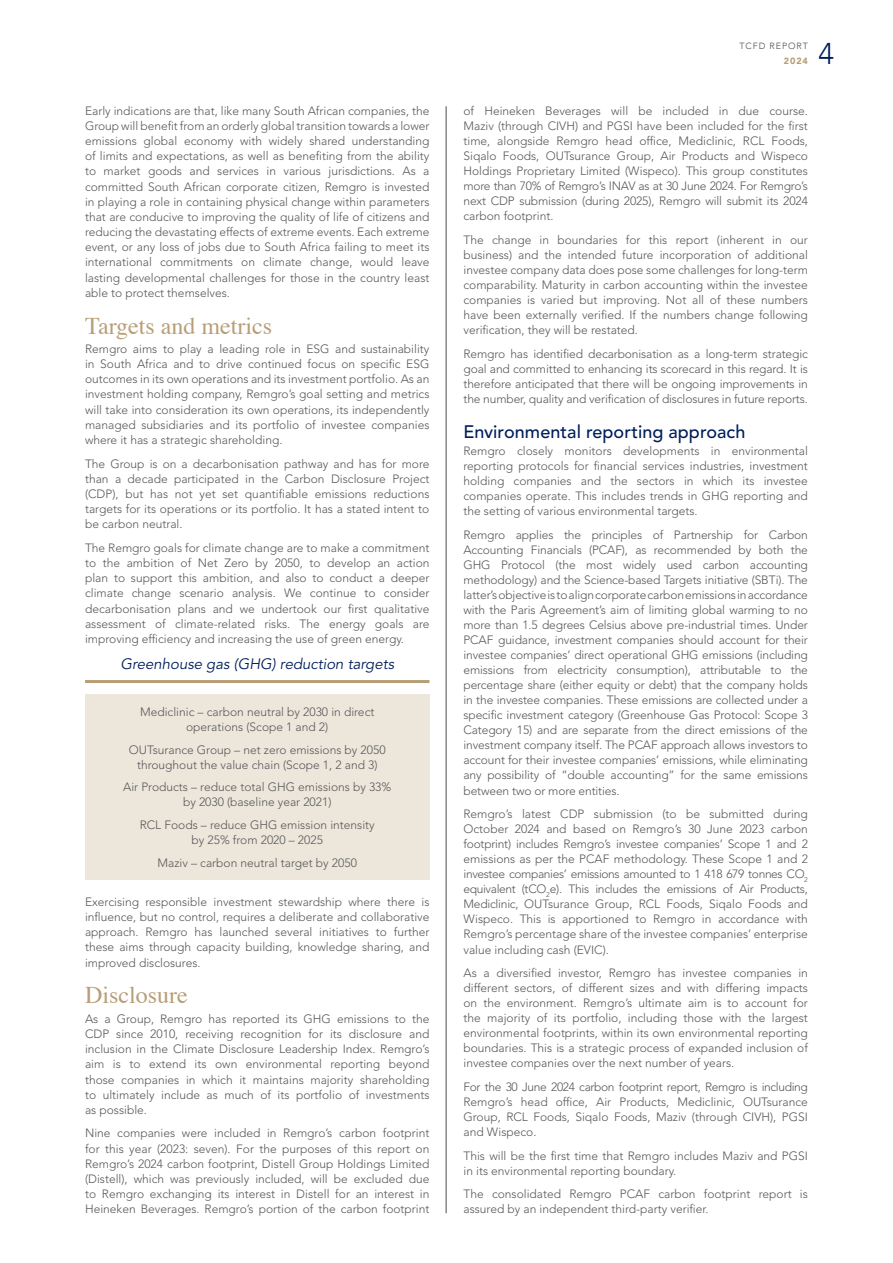
<style>
.page{position:relative;width:893px;height:1263px;background:#fff}
.page>*{position:absolute;margin:0;border:0;box-sizing:border-box;transform-origin:0 0}
.t1{font:300 30px "Avenir";color:#001e59}
.t2{font:24px "Times";color:#b79e77}
.t3{font:500 18px "Avenir LT Std";letter-spacing:.005em;color:#001e59}
.t4{font:italic 15px "Avenir LT Std";color:#001e59}
.t5{font:300 12px/15px "Avenir LT Std";color:#57585a;text-align:justify}
.t6{font:300 9px "Avenir";letter-spacing:.1em;color:#4b4c4d}
.t7{font:900 9px "Avenir";color:#b79e77}
</style>
<div class="page">
<hr style="left:446px;top:106px;width:1px;height:1107px;background:#4b4c4d">
<div style="left:85px;top:694px;width:344px;height:185px;background:#ede7db"></div>
<hr style="left:85px;top:680px;width:344px;height:3px;background:#b79e77">
<p class="t5" style="left:85px;top:103px;width:346px">Early indications are that, like many South African companies, the Group will benefit from an orderly global transition towards a lower emissions global economy with widely shared understanding of limits and expectations, as well as benefiting from the ability to market goods and services in various jurisdictions. As a committed South African corporate citizen, Remgro is invested in playing a role in containing physical change within parameters that are conducive to improving the quality of life of citizens and reducing the devastating effects of extreme events. Each extreme event, or any loss of jobs due to South Africa failing to meet its international commitments on climate change, would leave lasting developmental challenges for those in the country least able to protect themselves.</p>
<h2 class="t2" style="left:85px;top:303px;width:189px">Targets and metrics</h2>
<p class="t5" style="left:85px;top:341px;width:346px">Remgro aims to play a leading role in ESG and sustainability in South Africa and to drive continued focus on specific ESG outcomes in its own operations and its investment portfolio. As an investment holding company, Remgro’s goal setting and metrics will take into consideration its own operations, its independently managed subsidiaries and its portfolio of investee companies where it has a strategic shareholding.</p>
<p class="t5" style="left:85px;top:456px;width:346px">The Group is on a decarbonisation pathway and has for more than a decade participated in the Carbon Disclosure Project (CDP), but has not yet set quantifiable emissions reductions targets for its operations or its portfolio. It has a stated intent to be carbon neutral.</p>
<p class="t5" style="left:85px;top:540px;width:346px">The Remgro goals for climate change are to make a commitment to the ambition of Net Zero by 2050, to develop an action plan to support this ambition, and also to conduct a deeper climate change scenario analysis. We continue to consider decarbonisation plans and we undertook our first qualitative assessment of climate-related risks. The energy goals are improving efficiency and increasing the use of green energy.</p>
<p class="t4" style="left:120px;top:655px;width:275px">Greenhouse gas (GHG) reduction targets</p>
<p class="t5" style="left:140px;top:704px;width:236px;text-align:center">Mediclinic – carbon neutral by 2030 in direct operations (Scope 1 and 2)</p>
<p class="t5" style="left:129px;top:742px;width:258px;text-align:center">OUTsurance Group – net zero emissions by 2050 throughout the value chain (Scope 1, 2 and 3)</p>
<p class="t5" style="left:123px;top:780px;width:270px;text-align:center">Air Products – reduce total GHG emissions by 33% by 2030 (baseline year 2021)</p>
<p class="t5" style="left:140px;top:817px;width:237px;text-align:center">RCL Foods – reduce GHG emission intensity by 25% from 2020 – 2025</p>
<p class="t5" style="left:158px;top:855px;width:201px">Maziv – carbon neutral target by 2050</p>
<p class="t5" style="left:85px;top:894px;width:346px">Exercising responsible investment stewardship where there is influence, but no control, requires a deliberate and collaborative approach. Remgro has launched several initiatives to further these aims through capacity building, knowledge sharing, and improved disclosures.</p>
<h2 class="t2" style="left:85px;top:973px;width:104px">Disclosure</h2>
<p class="t5" style="left:85px;top:1011px;width:346px">As a Group, Remgro has reported its GHG emissions to the CDP since 2010, receiving recognition for its disclosure and inclusion in the Climate Disclosure Leadership Index. Remgro’s aim is to extend its own environmental reporting beyond those companies in which it maintains majority shareholding to ultimately include as much of its portfolio of investments as possible.</p>
<p class="t5" style="left:85px;top:1126px;width:346px">Nine companies were included in Remgro’s carbon footprint for this year (2023: seven). For the purposes of this report on Remgro’s 2024 carbon footprint, Distell Group Holdings Limited (Distell), which was previously included, will be excluded due to Remgro exchanging its interest in Distell for an interest in Heineken Beverages. Remgro’s portion of the carbon footprint</p>
<p class="t6" style="left:739px;top:41px;width:70px">TCFD REPORT</p>
<p class="t7" style="left:784px;top:54px;width:26px">2024</p>
<h1 class="t1" style="left:819px;top:36px;width:17px">4</h1>
<p class="t5" style="left:463px;top:103px;width:346px">of Heineken Beverages will be included in due course.<br>Maziv (through CIVH) and PGSI have been included for the first time, alongside Remgro head office, Mediclinic, RCL Foods, Siqalo Foods, OUTsurance Group, Air Products and Wispeco Holdings Proprietary Limited (Wispeco). This group constitutes more than 70% of Remgro’s INAV as at 30 June 2024. For Remgro’s next CDP submission (during 2025), Remgro will submit its 2024 carbon footprint.</p>
<p class="t5" style="left:463px;top:232px;width:346px">The change in boundaries for this report (inherent in our business) and the intended future incorporation of additional investee company data does pose some challenges for long-term comparability. Maturity in carbon accounting within the investee companies is varied but improving. Not all of these numbers have been externally verified. If the numbers change following verification, they will be restated.</p>
<p class="t5" style="left:463px;top:346px;width:346px">Remgro has identified decarbonisation as a long-term strategic goal and committed to enhancing its scorecard in this regard. It is therefore anticipated that there will be ongoing improvements in the number, quality and verification of disclosures in future reports.</p>
<h3 class="t3" style="left:463px;top:421px;width:283px">Environmental reporting approach</h3>
<p class="t5" style="left:463px;top:443px;width:346px">Remgro closely monitors developments in environmental reporting protocols for financial services industries, investment holding companies and the sectors in which its investee companies operate. This includes trends in GHG reporting and the setting of various environmental targets.</p>
<p class="t5" style="left:463px;top:527px;width:346px">Remgro applies the principles of Partnership for Carbon Accounting Financials (PCAF), as recommended by both the GHG Protocol (the most widely used carbon accounting methodology) and the Science-based Targets initiative (SBTi). The latter’s objective is to align corporate carbon emissions in accordance with the Paris Agreement’s aim of limiting global warming to no more than 1.5 degrees Celsius above pre-industrial times. Under PCAF guidance, investment companies should account for their investee companies’ direct operational GHG emissions (including emissions from electricity consumption), attributable to the percentage share (either equity or debt) that the company holds in the investee companies. These emissions are collected under a specific investment category (Greenhouse Gas Protocol: Scope 3<br>Category 15) and are separate from the direct emissions of the investment company itself. The PCAF approach allows investors to account for their investee companies’ emissions, while eliminating any possibility of “double accounting” for the same emissions between two or more entities.</p>
<p class="t5" style="left:463px;top:806px;width:346px">Remgro’s latest CDP submission (to be submitted during October 2024 and based on Remgro’s 30 June 2023 carbon footprint) includes Remgro’s investee companies’ Scope 1 and 2 emissions as per the PCAF methodology. These Scope 1 and 2 investee companies’ emissions amounted to 1 418 679 tonnes CO<sub>2 </sub>equivalent (tCO<sub>2</sub>e). This includes the emissions of Air Products, Mediclinic, OUTsurance Group, RCL Foods, Siqalo Foods and Wispeco. This is apportioned to Remgro in accordance with Remgro’s percentage share of the investee companies’ enterprise value including cash (EVIC).</p>
<p class="t5" style="left:463px;top:965px;width:346px">As a diversified investor, Remgro has investee companies in different sectors, of different sizes and with differing impacts on the environment. Remgro’s ultimate aim is to account for the majority of its portfolio, including those with the largest environmental footprints, within its own environmental reporting boundaries. This is a strategic process of expanded inclusion of investee companies over the next number of years.</p>
<p class="t5" style="left:463px;top:1079px;width:346px">For the 30 June 2024 carbon footprint report, Remgro is including Remgro’s head office, Air Products, Mediclinic, OUTsurance Group, RCL Foods, Siqalo Foods, Maziv (through CIVH), PGSI and Wispeco.</p>
<p class="t5" style="left:463px;top:1148px;width:346px">This will be the first time that Remgro includes Maziv and PGSI in its environmental reporting boundary.</p>
<p class="t5" style="left:463px;top:1186px;width:346px">The consolidated Remgro PCAF carbon footprint report is assured by an independent third-party verifier.</p>
</div>
